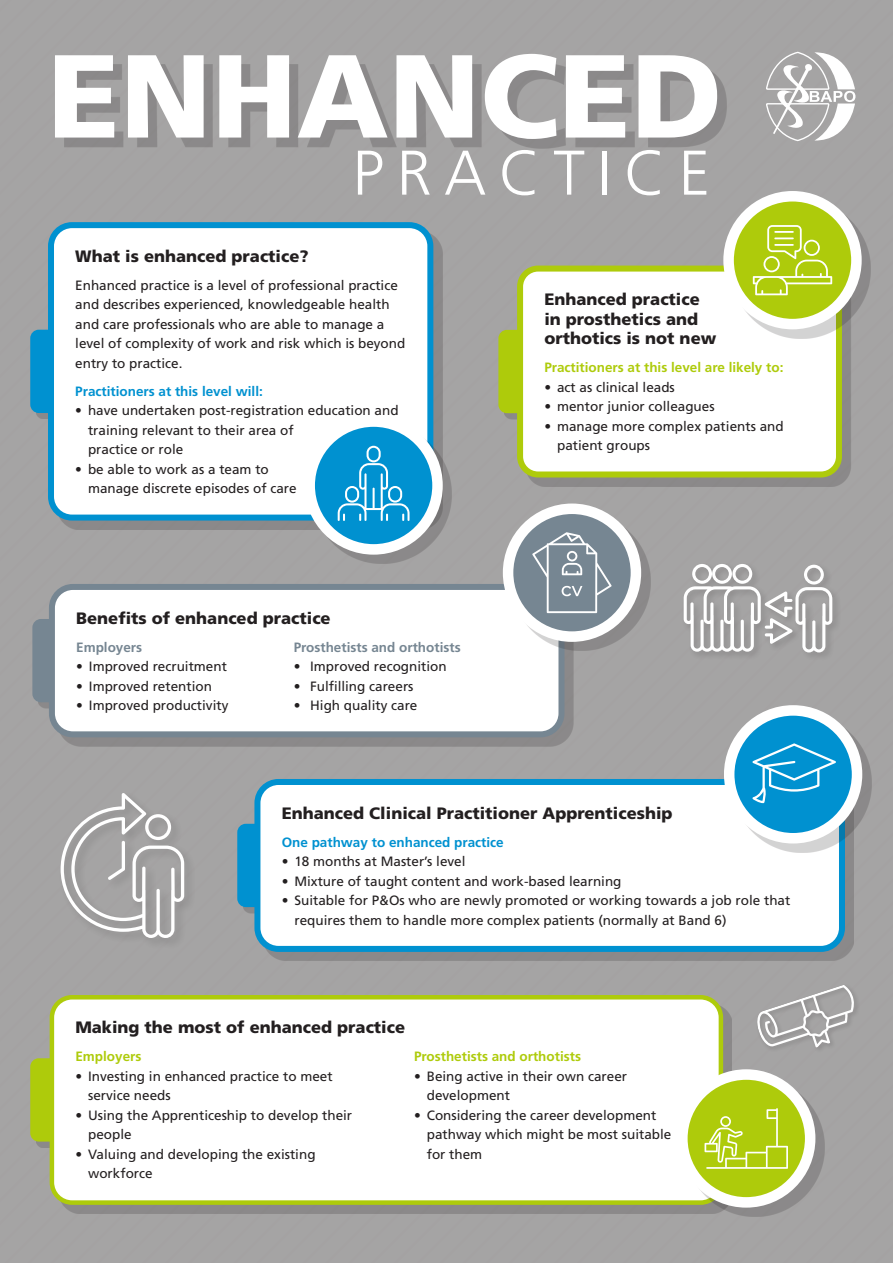
<style>
.page{position:relative;width:893px;height:1263px;background:#a5a4a4}
.page>*{position:absolute;margin:0;border:0;box-sizing:border-box;transform-origin:0 0}
.t1{font:900 117.9px "Frutiger LT Pro";color:#fff}
.t2{font:300 63px "Frutiger LT Pro";letter-spacing:.2em;color:#fff}
.t3{font:900 16.5px/19.5px "Frutiger LT Pro";color:#231f20}
.t4{font:13.5px/19.5px "Frutiger LT Pro";color:#231f20}
.t5{font:700 13.5px "Frutiger LT Pro";color:#aecb0b}
.t6{font:700 13.5px "Frutiger LT Pro";color:#0091d0}
.t7{font:700 13.5px "Frutiger LT Pro";color:#768692}
</style>
<div class="page">
<div style="left:64px;top:63px;width:662px;height:85px;background:#231f20;opacity:.2"></div>
<svg style="left:766px;top:52px;width:89px;height:89px"></svg>
<svg style="left:757px;top:985px;width:98px;height:63px"></svg>
<svg style="left:61px;top:793px;width:123px;height:145px"></svg>
<div style="left:682px;top:562px;width:159px;height:99px;background:#231f20;opacity:.2"></div>
<svg style="left:684px;top:564px;width:148px;height:88px"></svg>
<div style="left:36px;top:1064px;width:42px;height:84px;background:#231f20;opacity:.2"></div>
<div style="left:30px;top:1058px;width:42px;height:83px;background:#aecb0b;border-radius:9px"></div>
<div style="left:59px;top:1004px;width:673px;height:210px;background:#8b898a"></div>
<div style="left:52px;top:997px;width:669px;height:205px;background:#fff;border-radius:20px"></div>
<div style="left:50px;top:995px;width:673px;height:210px;border:4px solid #aecb0b;border-radius:20px"></div>
<div style="left:686px;top:1078px;width:138px;height:139px;background:#231f20;opacity:.2"></div>
<svg style="left:682px;top:1074px;width:128px;height:128px;background:#bcd436"></svg>
<svg style="left:704px;top:1108px;width:84px;height:61px;background:#bbd332"></svg>
<div style="left:677px;top:1069px;width:138px;height:138px;border:10px solid #fff;border-radius:50%"></div>
<div style="left:237px;top:824px;width:42px;height:83px;background:#0091d0;border-radius:9px"></div>
<div style="left:263px;top:788px;width:591px;height:173px;background:#8b898a"></div>
<div style="left:257px;top:782px;width:585px;height:167px;background:#fff;border-radius:21px"></div>
<div style="left:254px;top:779px;width:591px;height:173px;border:6px solid #0091d0;border-radius:21px"></div>
<div style="left:733px;top:714px;width:138px;height:138px;background:#231f20;opacity:.2"></div>
<svg style="left:729px;top:710px;width:128px;height:128px;background:#2da4d8"></svg>
<svg style="left:752px;top:743px;width:84px;height:60px;background:#27a1d7"></svg>
<div style="left:724px;top:705px;width:138px;height:138px;border:10px solid #fff;border-radius:50%"></div>
<div style="left:32px;top:619px;width:42px;height:83px;background:#768692;border-radius:9px"></div>
<div style="left:58px;top:593px;width:516px;height:153px;background:#8b898a"></div>
<div style="left:52px;top:587px;width:509px;height:147px;background:#fff;border-radius:21px"></div>
<div style="left:49px;top:584px;width:515px;height:153px;border:6px solid #768692;border-radius:21px"></div>
<div style="left:512px;top:512px;width:138px;height:139px;background:#231f20;opacity:.2"></div>
<svg style="left:508px;top:509px;width:128px;height:128px;background:#95a1aa"></svg>
<svg style="left:532px;top:532px;width:80px;height:81px;background:#8a97a1"></svg>
<div style="left:503px;top:503px;width:138px;height:139px;border:10px solid #fff;border-radius:50%"></div>
<div style="left:36px;top:336px;width:42px;height:83px;background:#8b898a"></div>
<div style="left:30px;top:330px;width:42px;height:83px;background:#0091d0;border-radius:9px"></div>
<div style="left:57px;top:231px;width:385px;height:299px;background:#231f20;opacity:.2"></div>
<div style="left:51px;top:225px;width:379px;height:293px;background:#fff;border-radius:21px"></div>
<div style="left:48px;top:222px;width:385px;height:299px;border:6px solid #0091d0;border-radius:21px"></div>
<div style="left:313px;top:425px;width:139px;height:139px;background:#231f20;opacity:.2"></div>
<svg style="left:310px;top:422px;width:127px;height:127px;background:#2da4d8"></svg>
<svg style="left:338px;top:446px;width:72px;height:75px;background:#2aa3d7"></svg>
<div style="left:304px;top:416px;width:139px;height:139px;border:10px solid #fff;border-radius:50%"></div>
<div style="left:504px;top:336px;width:42px;height:83px;background:#231f20;opacity:.2"></div>
<div style="left:498px;top:330px;width:42px;height:83px;background:#aecb0b;border-radius:9px"></div>
<div style="left:526px;top:274px;width:325px;height:213px;background:#231f20;opacity:.2"></div>
<div style="left:520px;top:269px;width:319px;height:205px;background:#fff;border-radius:18px"></div>
<div style="left:517px;top:266px;width:325px;height:211px;border:6px solid #aecb0b;border-radius:18px"></div>
<div style="left:732px;top:200px;width:139px;height:138px;background:#231f20;opacity:.2"></div>
<svg style="left:729px;top:196px;width:127px;height:128px;background:#bdd439"></svg>
<svg style="left:753px;top:225px;width:79px;height:70px;background:#bad331"></svg>
<hr style="left:774px;top:231px;width:20px;height:2px;background:#fff">
<hr style="left:774px;top:237px;width:20px;height:2px;background:#fff">
<hr style="left:774px;top:244px;width:20px;height:2px;background:#fff">
<div style="left:723px;top:191px;width:139px;height:138px;border:10px solid #fff;border-radius:50%"></div>
<p class="t1" style="left:48px;top:25px;width:676px">ENHANCED</p>
<p class="t2" style="left:352px;top:136px;width:359px">PRACTICE</p>
<p class="t3" style="left:75px;top:246px;width:235px">What is enhanced practice?</p>
<p class="t4" style="left:75px;top:275px;width:332px">Enhanced practice is a level of professional practice and describes experienced, knowledgeable health and care professionals who are able to manage a level of complexity of work and risk which is beyond entry to practice.</p>
<p class="t6" style="left:75px;top:383px;width:189px">Practitioners at this level will:</p>
<p class="t4" style="left:88px;top:401px;width:312px;text-indent:-13px">• have undertaken post-registration education and training relevant to their area of<br>practice or role</p>
<p class="t4" style="left:88px;top:459px;width:210px;text-indent:-13px">• be able to work as a team to manage discrete episodes of care</p>
<p class="t3" style="left:76px;top:608px;width:256px">Benefits of enhanced practice</p>
<p class="t7" style="left:76px;top:639px;width:68px">Employers</p>
<p class="t7" style="left:294px;top:639px;width:169px">Prosthetists and orthotists</p>
<p class="t4" style="left:76px;top:657px;width:152px">• Improved recruitment</p>
<p class="t4" style="left:294px;top:657px;width:155px">• Improved recognition</p>
<p class="t4" style="left:76px;top:676px;width:137px">• Improved retention</p>
<p class="t4" style="left:294px;top:676px;width:121px">• Fulfilling careers</p>
<p class="t4" style="left:76px;top:696px;width:154px">• Improved productivity</p>
<p class="t4" style="left:294px;top:696px;width:125px">• High quality care</p>
<p class="t3" style="left:544px;top:290px;width:173px">Enhanced practice in prosthetics and orthotics is not new</p>
<p class="t5" style="left:544px;top:359px;width:241px">Practitioners at this level are likely to:</p>
<p class="t4" style="left:544px;top:377px;width:132px">• act as clinical leads</p>
<p class="t4" style="left:544px;top:397px;width:172px">• mentor junior colleagues</p>
<p class="t4" style="left:557px;top:416px;width:228px;text-indent:-13px">• manage more complex patients and patient groups</p>
<p class="t3" style="left:282px;top:803px;width:392px">Enhanced Clinical Practitioner Apprenticeship</p>
<p class="t6" style="left:282px;top:834px;width:224px">One pathway to enhanced practice</p>
<p class="t4" style="left:282px;top:852px;width:185px">• 18 months at Master’s level</p>
<p class="t4" style="left:282px;top:871px;width:341px">• Mixture of taught content and work-based learning</p>
<p class="t4" style="left:294px;top:891px;width:497px;text-indent:-13px">• Suitable for P&amp;Os who are newly promoted or working towards a job role that requires them to handle more complex patients (normally at Band 6)</p>
<p class="t3" style="left:75px;top:1017px;width:331px">Making the most of enhanced practice</p>
<p class="t5" style="left:75px;top:1048px;width:68px">Employers</p>
<p class="t4" style="left:88px;top:1066px;width:246px;text-indent:-13px">• Investing in enhanced practice to meet service needs</p>
<p class="t4" style="left:88px;top:1105px;width:266px;text-indent:-13px">• Using the Apprenticeship to develop their people</p>
<p class="t4" style="left:88px;top:1144px;width:229px;text-indent:-13px">• Valuing and developing the existing workforce</p>
<p class="t5" style="left:414px;top:1048px;width:169px">Prosthetists and orthotists</p>
<p class="t4" style="left:427px;top:1066px;width:202px;text-indent:-13px">• Being active in their own career development</p>
<p class="t4" style="left:427px;top:1105px;width:246px;text-indent:-13px">• Considering the career development pathway which might be most suitable for them</p>
</div>
